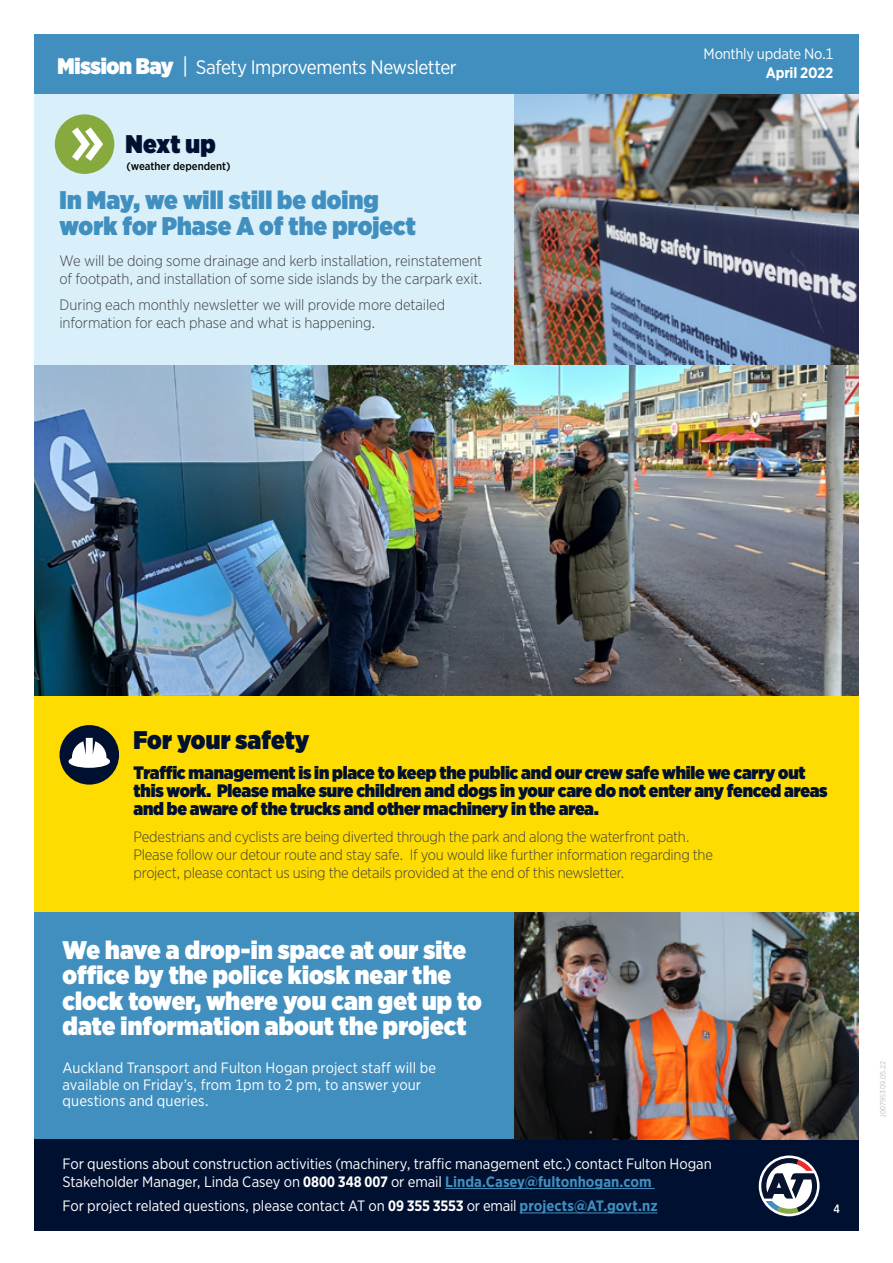
<style>
.page{position:relative;width:893px;height:1263px;background:#fff}
.page>*{position:absolute;margin:0;border:0;box-sizing:border-box;transform-origin:0 0}
.Headings_Ocean{font:900 25.5px/25.5px "Gotham Narrow";letter-spacing:.005em;color:#fff}
.Headings_Ocean-2{font:900 25.5px/25.5px "Gotham Narrow";letter-spacing:.005em;color:#408fbf}
.Headings_Ocean-3{font:900 25.5px "Gotham Narrow";letter-spacing:.005em;color:#001030}
.t1{font:19.5px "Gotham Narrow";letter-spacing:-.025em;color:#fff}
.body{font:900 18px/18px "Gotham Narrow";letter-spacing:-.01em;color:#001030}
.body-2{font:300 15px/18px "Gotham Narrow";letter-spacing:-.015em;color:#3e3e3f}
.Headings_Ocean-4{font:15px/16.5px "Gotham Narrow";color:#fff}
.body-3{font:15px "Gotham Narrow";letter-spacing:-.015em;color:#fff}
.body-4{font:700 15px "Gotham Narrow";letter-spacing:-.01em;color:#fff}
.t2{font:500 12px "Gotham Narrow";color:#fff}
.t3{font:500 11.1px "Gotham Narrow";color:#000}
.Tracker_Number{font:7.5px "Gotham Narrow";letter-spacing:.025em;color:#bcbdc0}
.s1{font-weight:900;font-size:22.5px}
.s2{font-size:22.5px}
.s3{font-weight:700}
.s4{font-weight:700;color:#408fbf}
</style>
<div class="page">
<div style="left:34px;top:85px;width:825px;height:861px;background:#d9effa"></div>
<img style="left:514px;top:94px;width:345px;height:272px">
<div style="left:55px;top:114px;width:59px;height:60px;background:#87aa3e;border-radius:50%"></div>
<svg style="left:72px;top:127px;width:31px;height:34px"></svg>
<div style="left:34px;top:1139px;width:825px;height:92px;background:#001030"></div>
<div style="left:34px;top:34px;width:825px;height:60px;background:#408fbf"></div>
<hr style="left:445px;top:1188px;width:210px;height:1px;background:#408fbf">
<hr style="left:520px;top:1212px;width:137px;height:1px;background:#408fbf">
<div style="left:34px;top:911px;width:825px;height:228px;background:#408fbf"></div>
<img style="left:514px;top:911px;width:345px;height:228px">
<div style="left:35px;top:695px;width:824px;height:216px;background:#ffdc01"></div>
<div style="left:60px;top:725px;width:59px;height:60px;background:#001030;border-radius:50%"></div>
<svg style="left:69px;top:738px;width:41px;height:30px"></svg>
<img style="left:35px;top:366px;width:824px;height:329px">
<div style="left:759px;top:1155px;width:60px;height:61px;background:#fff;border-radius:50%"></div>
<svg style="left:761px;top:1158px;width:56px;height:56px"></svg>
<p class="t1" style="left:58px;top:55px;width:401px"><span class="s1">Mission Bay</span> <span class="s2">|</span> Safety Improvements Newsletter</p>
<p class="Headings_Ocean-3" style="left:126px;top:127px;width:92px">Next up</p>
<p class="t3" style="left:127px;top:159px;width:106px">(weather dependent)</p>
<p class="Headings_Ocean-2" style="left:60px;top:187px;width:358px">In May, we will still be doing work for Phase A of the project</p>
<p class="body-2" style="left:60px;top:251px;width:424px">We will be doing some drainage and kerb installation, reinstatement of footpath, and installation of some side islands by the carpark exit.</p>
<p class="body-2" style="left:60px;top:296px;width:387px">During each monthly newsletter we will provide more detailed information for each phase and what is happening.</p>
<p class="body-3" style="left:703px;top:44px;width:131px">Monthly update No.1</p>
<p class="body-4" style="left:766px;top:63px;width:69px">April 2022</p>
<p class="Headings_Ocean-3" style="left:134px;top:722px;width:177px">For your safety</p>
<p class="body" style="left:134px;top:764px;width:696px">Traffic management is in place to keep the public and our crew safe while we carry out this work. Please make sure children and dogs in your care do not enter any fenced areas and be aware of the trucks and other machinery in the area.</p>
<p class="body-2" style="left:134px;top:827px;width:581px">Pedestrians and cyclists are being diverted through the park and along the waterfront path.<br>Please follow our detour route and stay safe. If you would like further information regarding the project, please contact us using the details provided at the end of this newsletter.</p>
<p class="Headings_Ocean" style="left:63px;top:937px;width:421px">We have a drop-in space at our site office by the police kiosk near the clock tower, where you can get up to date information about the project</p>
<p class="Headings_Ocean-4" style="left:63px;top:1059px;width:375px">Auckland Transport and Fulton Hogan project staff will be available on Friday’s, from 1pm to 2 pm, to answer your questions and queries.</p>
<p class="Headings_Ocean-4" style="left:63px;top:1154px;width:651px;line-height:18px">For questions about construction activities (machinery, traffic management etc.) contact Fulton Hogan<br>Stakeholder Manager, Linda Casey on <span class="s3">0800 348 007</span> or email <span class="s4">Linda.Casey@fultonhogan.com</span></p>
<p class="Headings_Ocean-4" style="left:63px;top:1197px;width:596px">For project related questions, please contact AT on <span class="s3">09 355 3553</span> or email <span class="s4">projects@AT.govt.nz</span></p>
<p class="t2" style="left:833px;top:1201px;width:8px">4</p>
<p class="Tracker_Number" style="left:878px;top:1118px;width:58px;rotate:-90deg">J00795309.05.22</p>
</div>
